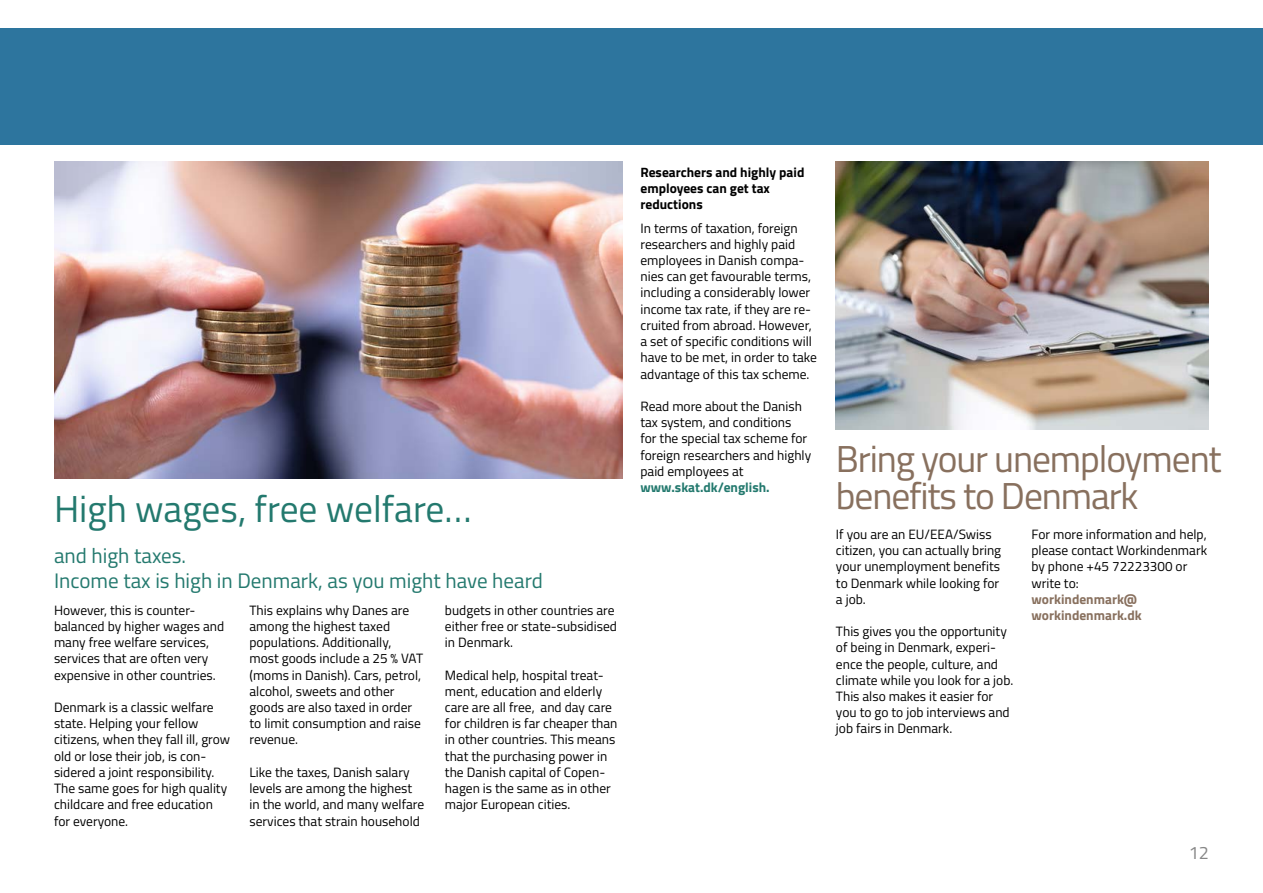
<style>
.page{position:relative;width:1263px;height:893px;background:#fff}
.page>*{position:absolute;margin:0;border:0;box-sizing:border-box;transform-origin:0 0}
.t1{font:37.5px/37.5px "Titillium Web";letter-spacing:-.03em;color:#88705e}
.t2{font:37.5px "Titillium Web";color:#23796e}
.t3{font:21px/25.2px "Titillium Web";color:#23796e}
.t4{font:18px "Titillium Web";color:#878787}
.t5{font:13.5px/16.2px "Titillium Web";color:#000}
.t6{font:700 13.5px/16.2px "Titillium Web";color:#000}
.t7{font:700 13.5px/16.2px "Titillium Web";color:#88705e}
.t8{font:700 13.5px "Titillium Web";color:#23796e}
</style>
<div class="page">
<div style="left:0;top:29px;width:1263px;height:116px;background:#2d759e"></div>
<img style="left:54px;top:162px;width:568px;height:317px">
<img style="left:836px;top:162px;width:373px;height:267px">
<h1 class="t2" style="left:54px;top:481px;width:419px">High wages, free welfare…</h1>
<h2 class="t3" style="left:54px;top:542px;width:490px">and high taxes.<br>Income tax is high in Denmark, as you might have heard</h2>
<p class="t5" style="left:54px;top:601px;width:172px">However, this is counter&shy;balanced by higher wages and many free welfare services, services that are often very expensive in other countries.</p>
<p class="t5" style="left:54px;top:699px;width:178px">Denmark is a classic welfare state. Helping your fellow citizens, when they fall ill, grow old or lose their job, is con&shy;sidered a joint responsibility.<br>The same goes for high quality childcare and free education for everyone.</p>
<p class="t5" style="left:445px;top:601px;width:173px">budgets in other countries are either free or state-subsidised in Denmark.</p>
<p class="t5" style="left:445px;top:666px;width:174px">Medical help, hospital treat&shy;ment, education and elderly care are all free, and day care for children is far cheaper than in other countries. This means that the purchasing power in the Danish capital of Copen&shy;hagen is the same as in other major European cities.</p>
<p class="t5" style="left:249px;top:601px;width:175px">This explains why Danes are among the highest taxed populations. Additionally, most goods include a 25 % VAT (moms in Danish). Cars, petrol, alcohol, sweets and other goods are also taxed in order to limit consumption and raise revenue.</p>
<p class="t5" style="left:249px;top:763px;width:176px">Like the taxes, Danish salary levels are among the highest in the world, and many welfare services that strain household</p>
<p class="t6" style="left:640px;top:163px;width:165px">Researchers and highly paid employees can get tax reductions</p>
<p class="t5" style="left:640px;top:219px;width:178px">In terms of taxation, foreign researchers and highly paid employees in Danish compa&shy;nies can get favourable terms, including a considerably lower income tax rate, if they are re&shy;cruited from abroad. However, a set of specific conditions will have to be met, in order to take advantage of this tax scheme.</p>
<p class="t5" style="left:640px;top:397px;width:172px">Read more about the Danish tax system, and conditions<br>for the special tax scheme for foreign researchers and highly paid employees at</p>
<p class="t8" style="left:640px;top:477px;width:131px">www.skat.dk/english.</p>
<h1 class="t1" style="left:836px;top:438px;width:387px">Bring your unemployment benefits to Denmark</h1>
<p class="t5" style="left:836px;top:526px;width:167px">If you are an EU/EEA/Swiss citizen, you can actually bring your unemployment benefits to Denmark while looking for a job.</p>
<p class="t5" style="left:836px;top:623px;width:179px">This gives you the opportunity of being in Denmark, experi&shy;ence the people, culture, and climate while you look for a job.<br>This also makes it easier for you to go to job interviews and job fairs in Denmark.</p>
<p class="t5" style="left:1031px;top:526px;width:177px">For more information and help, please contact Workindenmark by phone +45 72223300 or write to:</p>
<p class="t7" style="left:1031px;top:590px;width:112px">workindenmark@ workindenmark.dk</p>
<h3 class="t4" style="left:1189px;top:840px;width:22px">12</h3>
</div>
